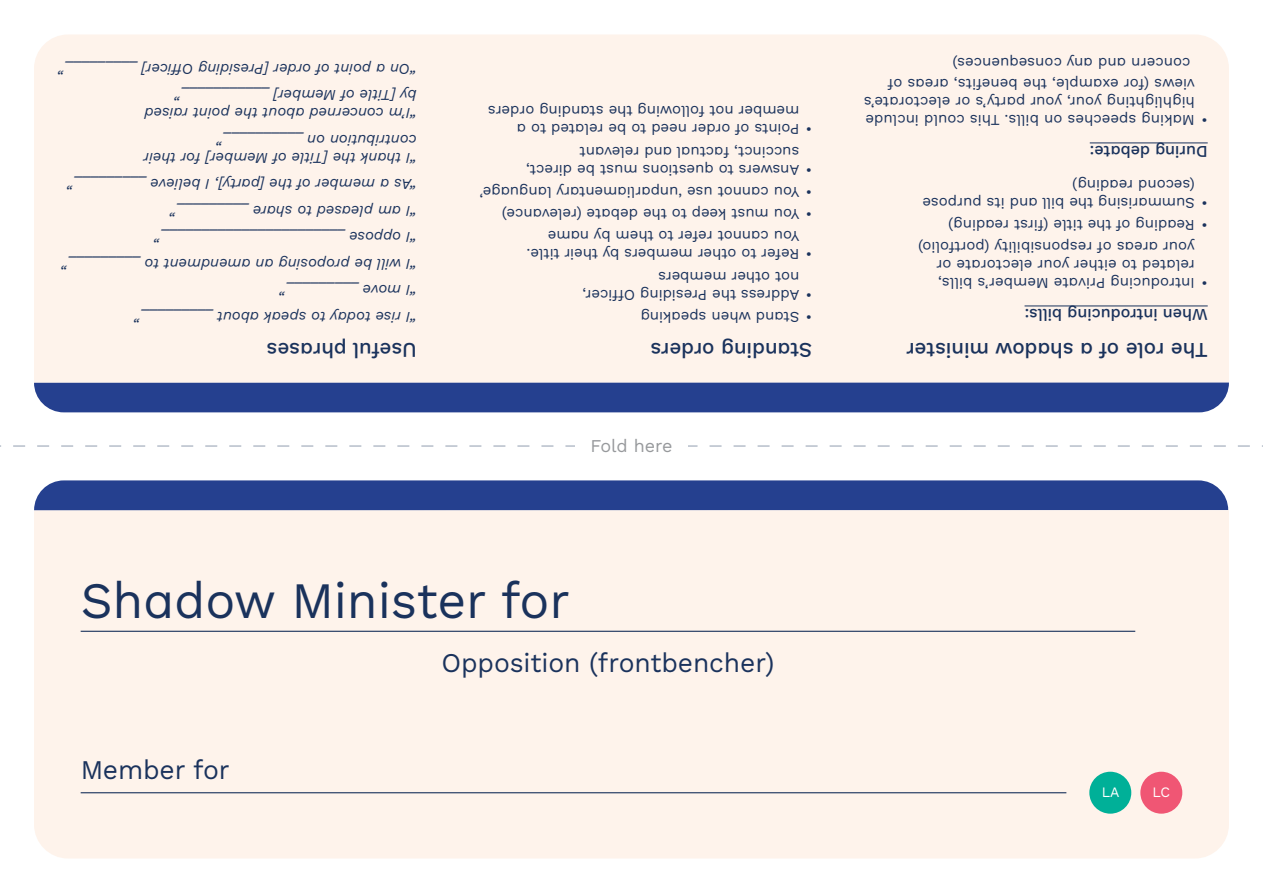
<style>
.page{position:relative;width:1263px;height:893px;background:#fff}
.page>*{position:absolute;margin:0;border:0;box-sizing:border-box;transform-origin:0 0}
.t1{font:51px "Work Sans Po V";letter-spacing:-.005em;color:#1a325c}
.t2{font:27px "Work Sans Po V";letter-spacing:-.005em;color:#1a325c}
.t3{font:500 21px "Work Sans Po V";letter-spacing:-.005em;color:#1a325c}
.t4{font:18px "Work Sans Po V";letter-spacing:-.005em;color:#97999c}
.t5{font:500 16.5px "Work Sans Po V";letter-spacing:-.005em;color:#1a325c}
.t6{font:15px/18px "Work Sans Po V";letter-spacing:-.005em;color:#1a325c}
.t7{font:italic 15px/26.5px "Work Sans Po V";letter-spacing:-.005em;color:#1a325c}
.t8{font:14.4px "Work Sans Po V";color:#fff}
.s1{font-family:"Work Sans"}
</style>
<div class="page">
<svg style="left:0;top:446px;width:1263px;height:1px"></svg>
<div style="left:575px;top:435px;width:113px;height:17px;background:#fff"></div>
<div style="left:34px;top:510px;width:1195px;height:348px;background:#fef3eb"></div>
<div style="left:34px;top:34px;width:1195px;height:349px;background:#fef3eb"></div>
<div style="left:34px;top:480px;width:1194px;height:30px;background:#25408f"></div>
<div style="left:34px;top:383px;width:1195px;height:29px;background:#25408f"></div>
<hr style="left:1024px;top:306px;width:184px;height:1px;background:#1a325c">
<hr style="left:1090px;top:143px;width:118px;height:1px;background:#1a325c">
<hr style="left:81px;top:631px;width:1054px;height:1px;background:#1a325c">
<hr style="left:81px;top:792px;width:985px;height:1px;background:#1a325c">
<div style="left:1089px;top:772px;width:42px;height:42px;background:#00b098;border-radius:50%"></div>
<div style="left:1140px;top:772px;width:42px;height:42px;background:#f05674;border-radius:50%"></div>
<p class="t7" style="left:417px;top:110px;width:359px;rotate:-180deg">by [Title of Member] ___________”<br>“On a point of order [Presiding Officer] _________”</p>
<p class="t7" style="left:417px;top:154px;width:274px;rotate:-180deg">contribution on __________”<br>“I’m concerned about the point raised</p>
<p class="t7" style="left:417px;top:331px;width:356px;rotate:-180deg">“I rise today to speak about _________”<br>“I move _________”<br>“I will be proposing an amendment to _________” “I oppose _______________________”<br>“I am pleased to share _________”<br>“As a member of the [party], I believe _________” “I thank the [Title of Member] for their</p>
<h3 class="t3" style="left:417px;top:366px;width:151px;rotate:-180deg">Useful phr<span class="s1">a</span>ses</h3>
<p class="t6" style="left:799px;top:139px;width:313px;text-indent:-13px;rotate:-180deg">• Points of order need to be rel<span class="s1">a</span>ted to <span class="s1">a </span>member not followin<span class="s1">g</span> the st<span class="s1">a</span>ndin<span class="s1">g</span> orders</p>
<p class="t6" style="left:799px;top:179px;width:275px;text-indent:-13px;rotate:-180deg">• Answers to questions must be direct, succinct, f<span class="s1">a</span>ctu<span class="s1">a</span>l <span class="s1">a</span>nd relev<span class="s1">a</span>nt</p>
<p class="t6" style="left:812px;top:202px;width:334px;rotate:-180deg">• You c<span class="s1">a</span>nnot use ‘unp<span class="s1">a</span>rli<span class="s1">a</span>ment<span class="s1">a</span>ry l<span class="s1">a</span>n<span class="s1">g</span>u<span class="s1">ag</span>e’</p>
<p class="t6" style="left:812px;top:224px;width:312px;rotate:-180deg">• You must keep to the deb<span class="s1">a</span>te (relev<span class="s1">a</span>nce)</p>
<p class="t6" style="left:812px;top:264px;width:287px;text-align:center;rotate:-180deg">• Refer to other members by their title.<br>You c<span class="s1">a</span>nnot refer to them by n<span class="s1">a</span>me</p>
<p class="t6" style="left:799px;top:304px;width:218px;text-indent:-13px;rotate:-180deg">• Address the Presidin<span class="s1">g</span> Officer, not other members</p>
<p class="t6" style="left:812px;top:327px;width:173px;rotate:-180deg">• St<span class="s1">a</span>nd when spe<span class="s1">a</span>kin<span class="s1">g</span></p>
<h3 class="t3" style="left:812px;top:366px;width:163px;rotate:-180deg">St<span class="s1">a</span>ndin<span class="s1">g</span> orders</h3>
<p class="t4" style="left:590px;top:432px;width:83px">Fold here</p>
<h1 class="t1" style="left:81px;top:562px;width:491px">Sh<span class="s1">a</span>dow Minister for</h1>
<h2 class="t2" style="left:442px;top:642px;width:334px">Opposition (frontbencher)</h2>
<h2 class="t2" style="left:81px;top:750px;width:150px">Member for</h2>
<p class="t6" style="left:1190px;top:73px;width:239px;rotate:-180deg">concern <span class="s1">a</span>nd <span class="s1">a</span>ny consequences)</p>
<p class="t6" style="left:1195px;top:130px;width:333px;text-align:justify;text-indent:-13px;rotate:-180deg">• M<span class="s1">a</span>kin<span class="s1">g</span> speeches on bills. This could include hi<span class="s1">g</span>hli<span class="s1">g</span>htin<span class="s1">g</span> your, your p<span class="s1">a</span>rty’s or elector<span class="s1">a</span>te’s views (for ex<span class="s1">a</span>mple, the benefits, <span class="s1">a</span>re<span class="s1">a</span>s of</p>
<p class="t5" style="left:1208px;top:164px;width:119px;rotate:-180deg">Durin<span class="s1">g</span> deb<span class="s1">a</span>te:</p>
<p class="t6" style="left:1195px;top:212px;width:274px;text-indent:-13px;rotate:-180deg">• Summ<span class="s1">a</span>risin<span class="s1">g</span> the bill <span class="s1">a</span>nd its purpose (second re<span class="s1">a</span>din<span class="s1">g</span>)</p>
<p class="t6" style="left:1208px;top:235px;width:261px;rotate:-180deg">• Re<span class="s1">a</span>din<span class="s1">g</span> of the title (first re<span class="s1">a</span>din<span class="s1">g</span>)</p>
<p class="t6" style="left:1195px;top:293px;width:278px;text-indent:-13px;rotate:-180deg">• Introducin<span class="s1">g</span> Priv<span class="s1">a</span>te Member’s bills, rel<span class="s1">a</span>ted to either your elector<span class="s1">a</span>te or your <span class="s1">a</span>re<span class="s1">a</span>s of responsibility (portfolio)</p>
<p class="t5" style="left:1208px;top:327px;width:185px;rotate:-180deg">When introducin<span class="s1">g</span> bills:</p>
<h3 class="t3" style="left:1208px;top:366px;width:303px;rotate:-180deg">The role of <span class="s1">a</span> sh<span class="s1">a</span>dow minister</h3>
<p class="t8" style="left:1102px;top:782px;width:19px">LA</p>
<p class="t8" style="left:1152px;top:782px;width:19px">LC</p>
</div>
